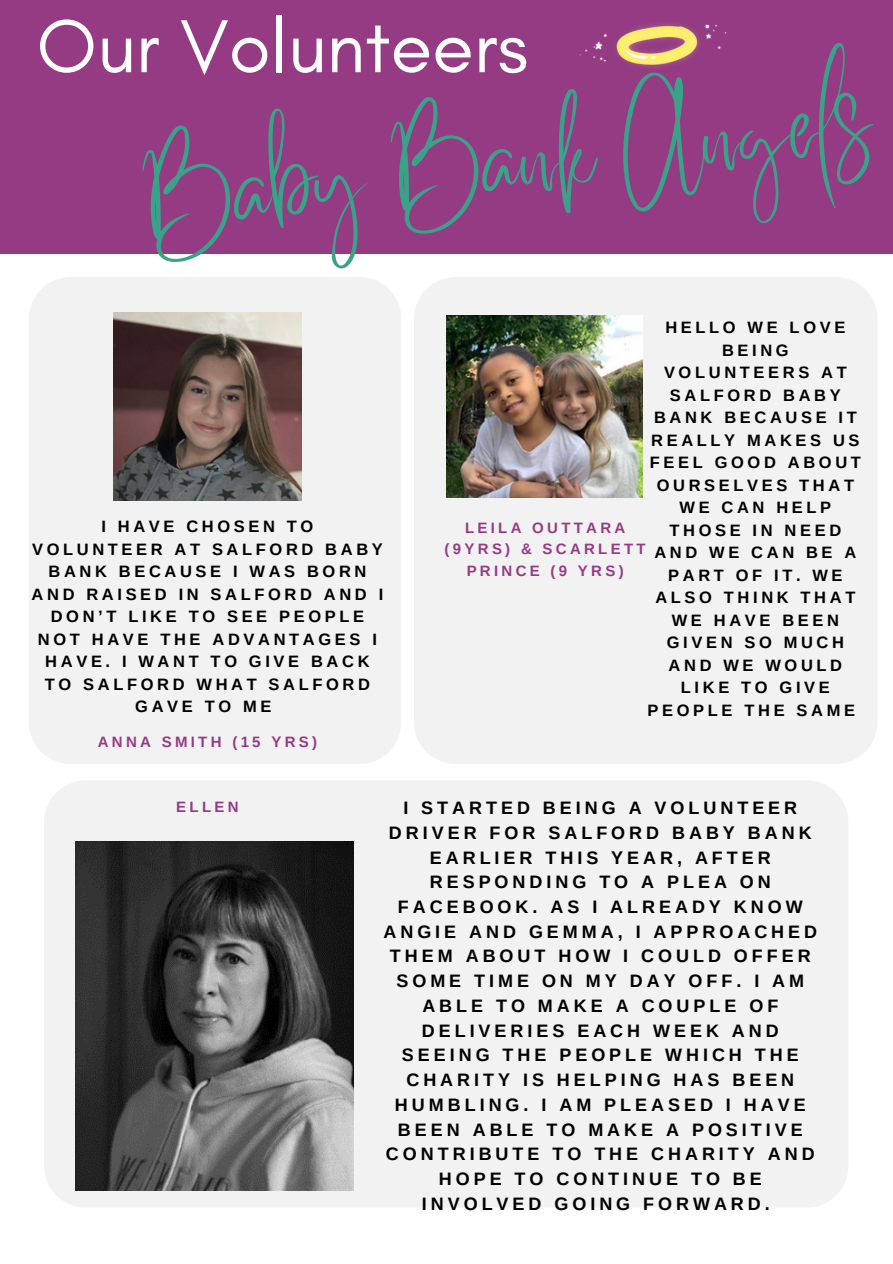
<style>
.page{position:relative;width:893px;height:1264px;background:#fff}
.page>*{position:absolute;margin:0;border:0;box-sizing:border-box;transform-origin:0 0}
.t1{font:85.35px "Better Saturday";color:#3aa288}
.t2{font:76.35px "Glacial Indifference";color:#fff}
.t3{font:700 18px/24.8px "Arimo";letter-spacing:.22em;color:#000;text-align:center}
.t4{font:700 16.5px/22.5px "Arimo";letter-spacing:.22em;color:#000;text-align:center}
.t5{font:700 15px/21.3px "Arimo";letter-spacing:.22em;color:#953b83;text-align:center}
</style>
<div class="page">
<div style="left:0;top:0;width:892px;height:253px;background:#953b83"></div>
<img style="left:579px;top:24px;width:148px;height:43px">
<div style="left:29px;top:277px;width:372px;height:487px;background:#f2f2f2"></div>
<img style="left:114px;top:313px;width:187px;height:187px">
<div style="left:414px;top:277px;width:463px;height:487px;background:#f2f2f2"></div>
<img style="left:446px;top:315px;width:196px;height:183px">
<div style="left:44px;top:781px;width:804px;height:426px;background:#f2f2f2"></div>
<img style="left:76px;top:841px;width:277px;height:349px">
<h2 class="t2" style="left:37px;top:0;width:493px">Our Volunteers</h2>
<h1 class="t1" style="left:140px;top:188px;width:735px;rotate:-7deg">Baby Bank Angels</h1>
<p class="t4" style="left:32px;top:515px;width:353px">I HAVE CHOSEN TO<br>VOLUNTEER AT SALFORD BABY<br>BANK BECAUSE I WAS BORN<br>AND RAISED IN SALFORD AND I<br>DON’T LIKE TO SEE PEOPLE<br>NOT HAVE THE ADVANTAGES I<br>HAVE. I WANT TO GIVE BACK<br>TO SALFORD WHAT SALFORD<br>GAVE TO ME</p>
<p class="t5" style="left:98px;top:731px;width:221px">ANNA SMITH (15 YRS)</p>
<p class="t4" style="left:647px;top:316px;width:215px">HELLO WE LOVE<br>BEING<br>VOLUNTEERS AT<br>SALFORD BABY<br>BANK BECAUSE IT<br>REALLY MAKES US<br>FEEL GOOD ABOUT<br>OURSELVES THAT<br>WE CAN HELP<br>THOSE IN NEED<br>AND WE CAN BE A<br>PART OF IT. WE<br>ALSO THINK THAT<br>WE HAVE BEEN<br>GIVEN SO MUCH<br>AND WE WOULD<br>LIKE TO GIVE<br>PEOPLE THE SAME</p>
<p class="t5" style="left:444px;top:517px;width:202px">LEILA OUTTARA (9YRS) &amp; SCARLETT<br>PRINCE (9 YRS)</p>
<p class="t5" style="left:176px;top:796px;width:64px">ELLEN</p>
<p class="t3" style="left:383px;top:795px;width:435px">I STARTED BEING A VOLUNTEER<br>DRIVER FOR SALFORD BABY BANK<br>EARLIER THIS YEAR, AFTER<br>RESPONDING TO A PLEA ON<br>FACEBOOK. AS I ALREADY KNOW<br>ANGIE AND GEMMA, I APPROACHED<br>THEM ABOUT HOW I COULD OFFER<br>SOME TIME ON MY DAY OFF. I AM<br>ABLE TO MAKE A COUPLE OF<br>DELIVERIES EACH WEEK AND<br>SEEING THE PEOPLE WHICH THE<br>CHARITY IS HELPING HAS BEEN<br>HUMBLING. I AM PLEASED I HAVE<br>BEEN ABLE TO MAKE A POSITIVE<br>CONTRIBUTE TO THE CHARITY AND<br>HOPE TO CONTINUE TO BE<br>INVOLVED GOING FORWARD.</p>
</div>
